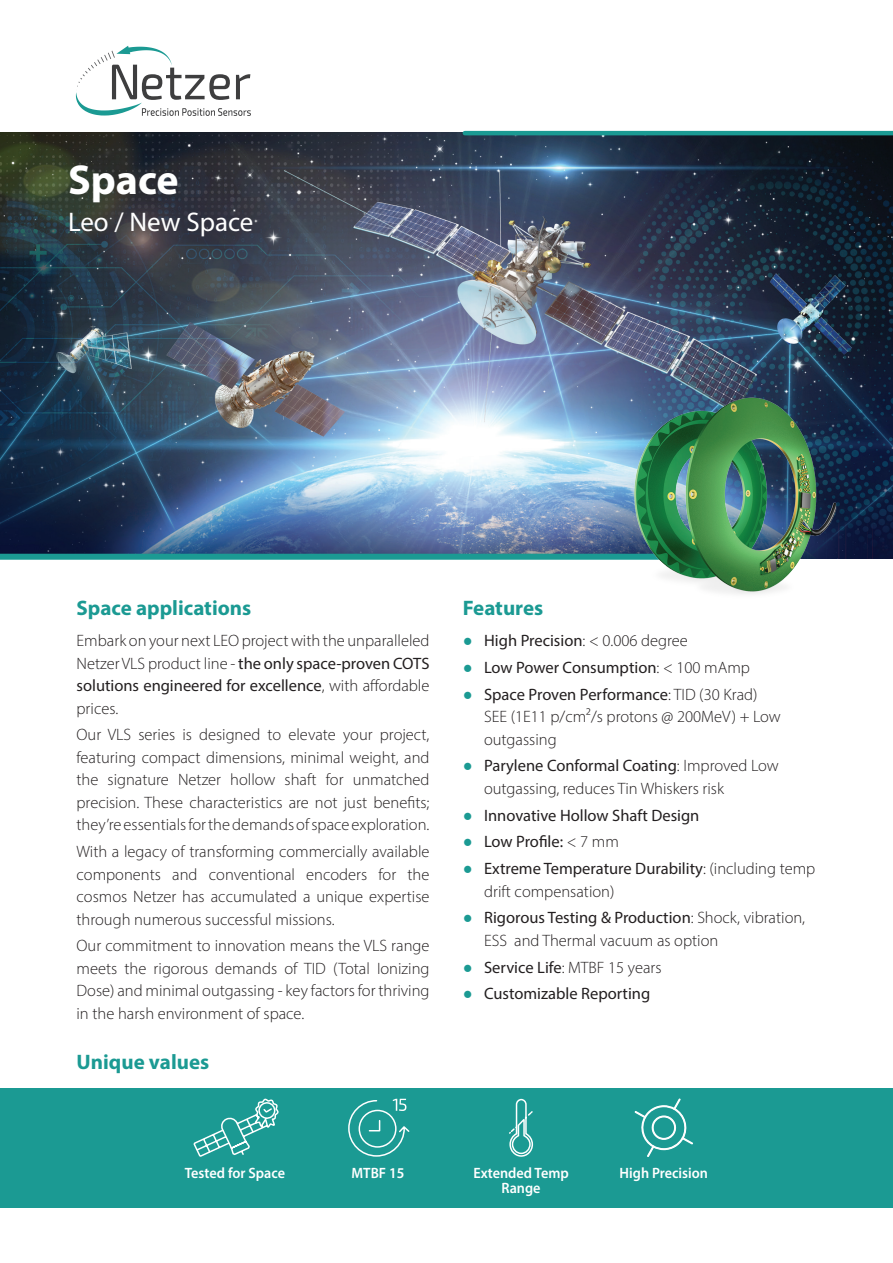
<style>
.page{position:relative;width:893px;height:1263px;background:#fff}
.page>*{position:absolute;margin:0;border:0;box-sizing:border-box;transform-origin:0 0}
.t1{font:700 42px "Myriad Pro";color:#fff}
.t2{font:27px "Myriad Pro";color:#fff}
.t3{font:700 21px "Myriad Pro";color:#1b9a93}
.t4{font:300 16.5px/22.5px "Myriad Pro";color:#231f20}
.t5{font:16.5px "Myriad Pro";color:#231f20}
.t6{font:16.5px "Calibri";color:#1b9a93}
.t7{font:600 15px "Myriad Pro";color:#fff;scale:.95 1}
.s1{font-weight:400}
.s2{font-weight:300}
</style>
<div class="page">
<svg style="left:76px;top:46px;width:175px;height:70px"></svg>
<div style="left:0;top:1089px;width:893px;height:119px;background:#1b9a93"></div>
<img style="left:0;top:133px;width:893px;height:425px">
<div style="left:0;top:554px;width:666px;height:6px;background:#1b9a93"></div>
<img style="left:629px;top:393px;width:209px;height:201px">
<hr style="left:465px;top:131px;width:428px;height:4px;background:#1b9a93">
<svg style="left:635px;top:1098px;width:58px;height:59px"></svg>
<svg style="left:193px;top:1098px;width:86px;height:59px"></svg>
<svg style="left:509px;top:1098px;width:25px;height:59px"></svg>
<svg style="left:348px;top:1099px;width:62px;height:58px"></svg>
<h1 class="t1" style="left:68px;top:153px;width:112px">Space</h1>
<h2 class="t2" style="left:68px;top:205px;width:187px">Leo / New Space</h2>
<p class="t3" style="left:77px;top:594px;width:176px">Space applications</p>
<p class="t4" style="left:77px;top:629px;width:354px;text-align:justify">Embark on your next LEO project with the unparalleled NetzerVLS product line - <span class="s1">the only space-proven COTS solutions engineered for excellence</span>, with affordable prices.</p>
<p class="t4" style="left:77px;top:723px;width:354px;text-align:right">Our VLS series is designed to elevate your project, featuring compact dimensions, minimal weight, and unmatched</p>
<p class="t4" style="left:285px;top:768px;width:34px">shaft</p>
<p class="t4" style="left:326px;top:768px;width:19px">for</p>
<p class="t4" style="left:77px;top:768px;width:354px">the<br>precision. These characteristics are not just benefits; they r e’ essentialsforthedemandsofspaceexploration.</p>
<p class="t4" style="left:77px;top:840px;width:354px;text-align:right">With a legacy of transforming commercially available the</p>
<p class="t4" style="left:230px;top:768px;width:47px">hollow</p>
<p class="t4" style="left:178px;top:768px;width:45px">Netzer</p>
<p class="t4" style="left:108px;top:768px;width:63px">signature</p>
<p class="t4" style="left:379px;top:863px;width:19px">for</p>
<p class="t4" style="left:172px;top:863px;width:27px">and</p>
<p class="t4" style="left:209px;top:863px;width:88px">conventional</p>
<p class="t4" style="left:306px;top:863px;width:62px">encoders</p>
<p class="t4" style="left:77px;top:863px;width:354px">components<br>cosmos Netzer has accumulated a unique expertise through numerous successful missions.</p>
<p class="t4" style="left:77px;top:934px;width:354px;text-align:justify">Our commitment to innovation means the VLS range meets the rigorous demands of TID (Total Ionizing Dose) and minimal outgassing - key factors for thriving in the harsh environment of space.</p>
<p class="t3" style="left:77px;top:1048px;width:134px">Unique values</p>
<p class="t3" style="left:463px;top:594px;width:82px">Features</p>
<p class="t5" style="left:484px;top:630px;width:205px">High Precision<span class="s2">: &lt; 0.006 degree</span></p>
<p class="t6" style="left:463px;top:629px;width:11px">●</p>
<p class="t6" style="left:463px;top:656px;width:11px">●</p>
<p class="t6" style="left:463px;top:682px;width:11px">●</p>
<p class="t6" style="left:463px;top:754px;width:11px">●</p>
<p class="t6" style="left:463px;top:804px;width:11px">●</p>
<p class="t6" style="left:463px;top:830px;width:11px">●</p>
<p class="t6" style="left:463px;top:857px;width:11px">●</p>
<p class="t6" style="left:463px;top:906px;width:11px">●</p>
<p class="t6" style="left:463px;top:956px;width:11px">●</p>
<p class="t6" style="left:463px;top:982px;width:11px">●</p>
<p class="t5" style="left:484px;top:657px;width:267px">Low Power Consumption<span class="s2">: &lt; 100 mAmp</span></p>
<p class="t5" style="left:484px;top:684px;width:275px">Space Proven Performance<span class="s2">: TID (30 Krad(</span></p>
<p class="t4" style="left:484px;top:705px;width:298px">SEE E1( 11 /p cm²/s protons @ 200MeV +) Low outgassing</p>
<p class="t5" style="left:484px;top:755px;width:296px">Parylene Conformal Coating<span class="s2">: Improved Low</span></p>
<p class="t4" style="left:484px;top:777px;width:241px">outgassing, reduces Tin Whiskers risk</p>
<p class="t5" style="left:484px;top:805px;width:217px">Innovative Hollow Shaft Design</p>
<p class="t5" style="left:484px;top:831px;width:136px">Low Profile: <span class="s2">&lt; 7 mm</span></p>
<p class="t5" style="left:484px;top:858px;width:333px">Extreme Temperature Durability <span class="s2">(: including temp</span></p>
<p class="t4" style="left:484px;top:877px;width:323px;line-height:26.7px">drift compensation(<br><span class="s1">Rigorous Testing &amp; Production</span>: Shock, vibration,</p>
<p class="t4" style="left:484px;top:927px;width:236px;line-height:26.7px">ESS and Thermal vacuum as option<br><span class="s1">Service Life</span>: MTBF 15 years</p>
<p class="t5" style="left:484px;top:983px;width:168px">Customizable Reporting</p>
<p class="t7" style="left:185px;top:1164px;width:107px">Tested for Space</p>
<p class="t7" style="left:352px;top:1163px;width:57px">MTBF 15</p>
<p class="t7" style="left:473px;top:1164px;width:102px">Extended Temp</p>
<p class="t7" style="left:501px;top:1179px;width:43px">Range</p>
<p class="t7" style="left:620px;top:1164px;width:95px">High Precision</p>
</div>
